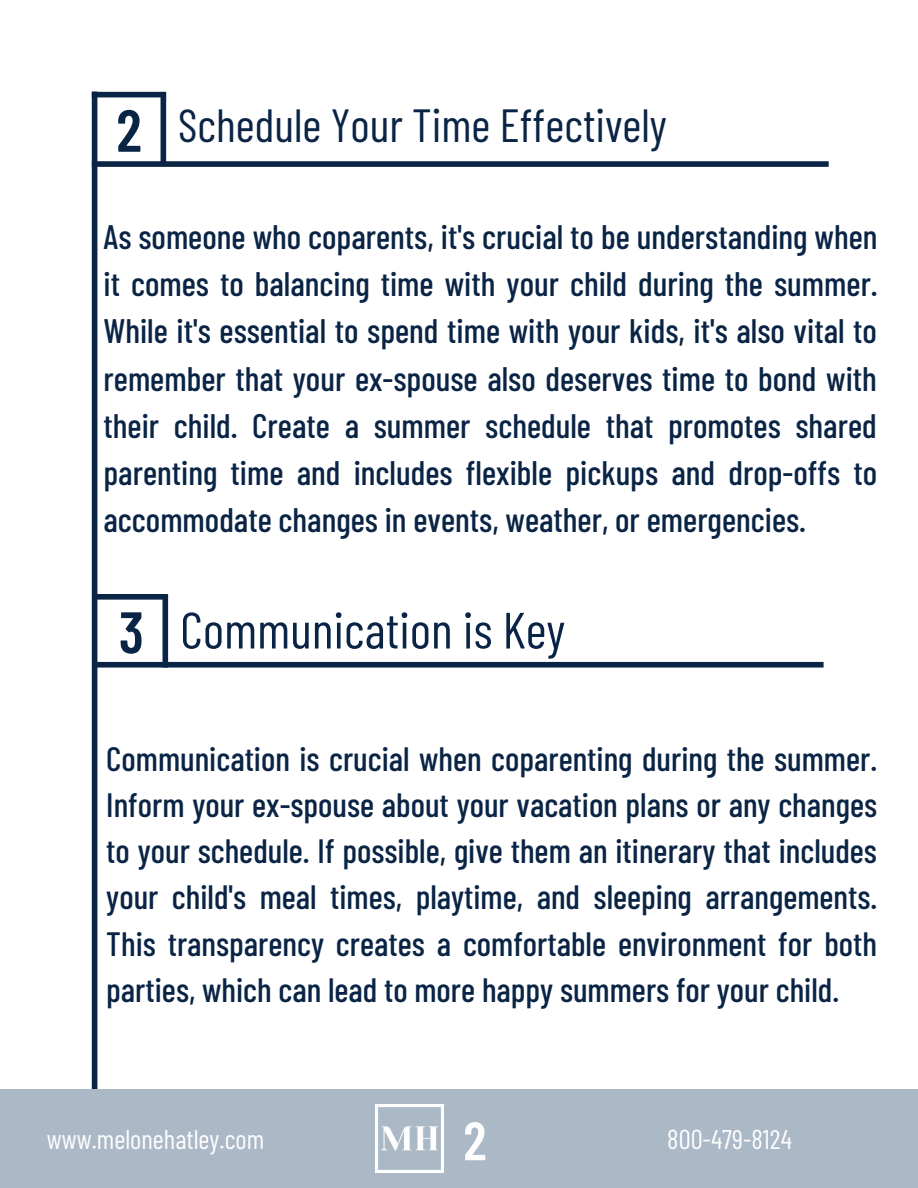
<style>
.page{position:relative;width:918px;height:1188px;background:#fff}
.page>*{position:absolute;margin:0;border:0;box-sizing:border-box;transform-origin:0 0}
.t1{font:600 59.1px "Barlow Condensed";color:#0a2445}
.t2{font:600 58.5px "Barlow Condensed";color:#0a2445}
.t3{font:600 54px "Barlow Condensed";color:#fdfdfe}
.t4{font:51px "Barlow Condensed";color:#0a2445}
.t5{font:46.5px "Barlow Condensed";color:#0a2445}
.t6{font:500 33.9px/47.2px "Barlow Condensed";color:#0a2445;text-align:justify}
.t7{font:500 33.75px/46.2px "Barlow Condensed";color:#0a2445;text-align:justify}
.t8{font:27px "Barlow Condensed";color:#fdfdfe}
</style>
<div class="page">
<div style="left:92px;top:92px;width:5px;height:1004px;background:#0a2445"></div>
<div style="left:95px;top:594px;width:73px;height:6px;background:#0a2445"></div>
<div style="left:163px;top:594px;width:5px;height:74px;background:#0a2445"></div>
<div style="left:95px;top:662px;width:729px;height:6px;background:#0a2445"></div>
<div style="left:92px;top:92px;width:74px;height:5px;background:#0a2445"></div>
<div style="left:161px;top:92px;width:5px;height:74px;background:#0a2445"></div>
<div style="left:92px;top:161px;width:737px;height:6px;background:#0a2445"></div>
<div style="left:0;top:1089px;width:918px;height:99px;background:#abb8c6"></div>
<img style="left:375px;top:1104px;width:69px;height:69px">
<p class="t1" style="left:116px;top:93px;width:27px">2</p>
<p class="t5" style="left:178px;top:96px;width:490px">Schedule Your Time Effectively</p>
<p class="t6" style="left:104px;top:212px;width:776px">As someone who coparents, it's crucial to be understanding when it comes to balancing time with your child during the summer.<br>While it's essential to spend time with your kids, it's also vital to remember that your ex-spouse also deserves time to bond with their child. Create a summer schedule that promotes shared parenting time and includes flexible pickups and drop-offs to accommodate changes in events, weather, or emergencies.</p>
<p class="t2" style="left:119px;top:595px;width:26px">3</p>
<p class="t4" style="left:180px;top:598px;width:387px">Communication is Key</p>
<p class="t7" style="left:106px;top:734px;width:773px">Communication is crucial when coparenting during the summer.<br>Inform your ex-spouse about your vacation plans or any changes to your schedule. If possible, give them an itinerary that includes your child's meal times, playtime, and sleeping arrangements.<br>This transparency creates a comfortable environment for both parties, which can lead to more happy summers for your child.</p>
<p class="t3" style="left:463px;top:1106px;width:24px">2</p>
<p class="t8" style="left:47px;top:1122px;width:219px">www.melonehatley.com</p>
<p class="t8" style="left:667px;top:1122px;width:126px">800-479-8124</p>
</div>
